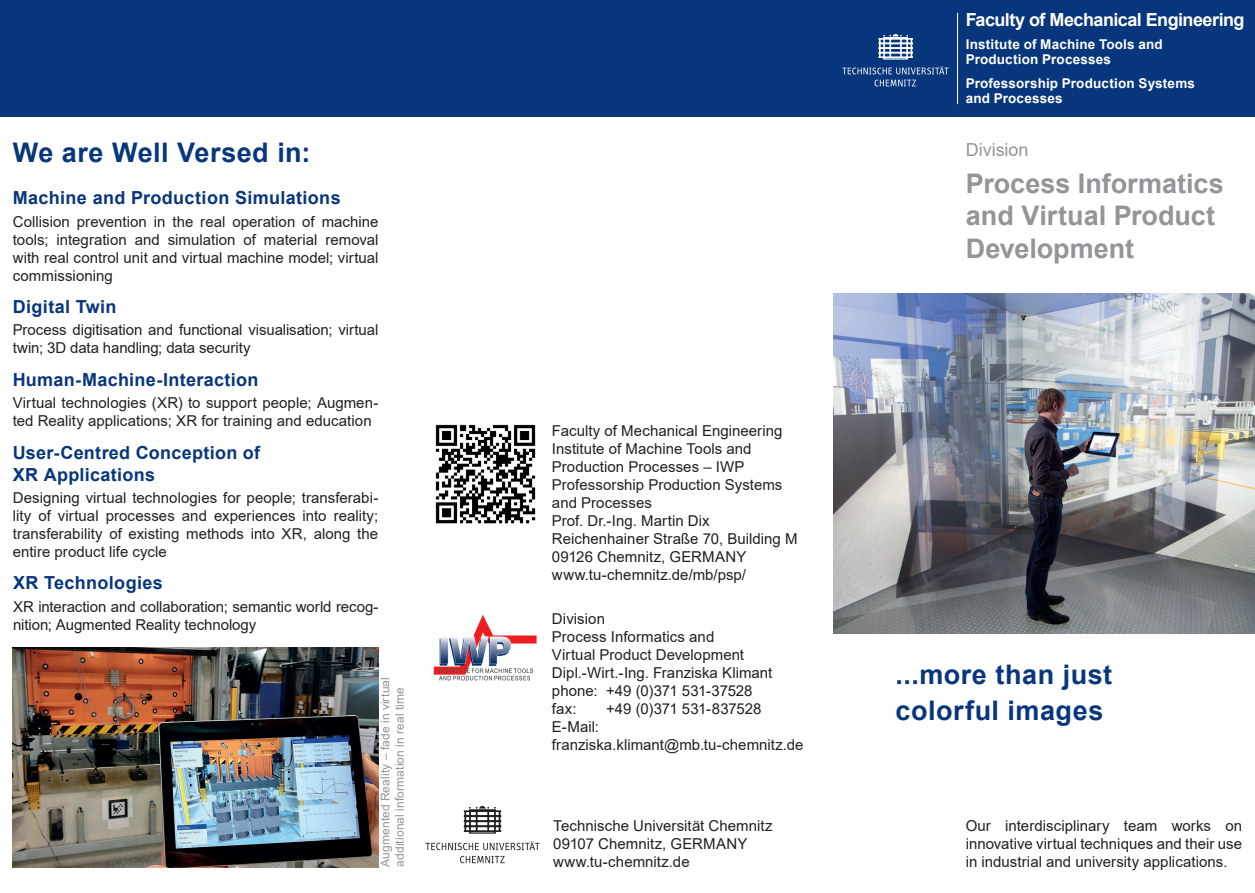
<style>
.page{position:relative;width:1255px;height:893px;background:#fff}
.page>*{position:absolute;margin:0;border:0;box-sizing:border-box;transform-origin:0 0}
.t1{font:700 27px/36px "Arial";letter-spacing:.02em;color:#08367d}
.t2{font:700 27px/32.4px "Arial";color:#939598}
.t3{font:700 18px/21.6px "Arial";letter-spacing:.02em;color:#08367d}
.t4{font:700 18px "Arial";letter-spacing:-.03em;color:#fff}
.t5{font:18px "Arial";letter-spacing:-.005em;color:#939598}
.t6{font:15px/18px "Arial";color:#231f20}
.t7{font:700 13.5px/15px "Arial";letter-spacing:.015em;color:#fff}
.t8{font:12px/14.2px "Arial";letter-spacing:.01em;color:#939598}
</style>
<div class="page">
<img style="left:833px;top:293px;width:421px;height:341px">
<div style="left:0;top:0;width:1254px;height:117px;background:#08367d"></div>
<img style="left:13px;top:648px;width:365px;height:219px">
<img style="left:433px;top:614px;width:104px;height:67px">
<svg style="left:878px;top:34px;width:35px;height:26px"></svg>
<svg style="left:874px;top:80px;width:42px;height:6px"></svg>
<svg style="left:842px;top:66px;width:106px;height:8px"></svg>
<hr style="left:957px;top:13px;width:1px;height:91px;background:#fff">
<svg style="left:464px;top:806px;width:37px;height:28px"></svg>
<svg style="left:460px;top:856px;width:44px;height:7px"></svg>
<svg style="left:425px;top:841px;width:114px;height:9px"></svg>
<img style="left:435px;top:424px;width:101px;height:100px">
<h1 class="t1" style="left:13px;top:135px;width:299px">We are Well Versed in:</h1>
<p class="t3" style="left:13px;top:188px;width:329px">Machine and Production Simulations</p>
<p class="t6" style="left:13px;top:212px;width:367px;text-align:justify">Collision prevention in the real operation of machine tools; integration and simulation of material removal with real control unit and virtual machine model; virtual commissioning</p>
<p class="t3" style="left:13px;top:296px;width:105px">Digital Twin</p>
<p class="t6" style="left:13px;top:321px;width:367px">Process digitisation and functional visualisation; virtual twin; 3D data handling; data security</p>
<p class="t3" style="left:13px;top:369px;width:247px">Human-Machine-Interaction</p>
<p class="t6" style="left:13px;top:394px;width:367px">Virtual technologies (XR) to support people; Augmen&shy;ted Reality applications; XR for training and education</p>
<p class="t3" style="left:13px;top:442px;width:249px">User-Centred Conception of<br>XR Applications</p>
<p class="t6" style="left:13px;top:489px;width:367px;text-align:justify">Designing virtual technologies for people; transferabi&shy;lity of virtual processes and experiences into reality; transferability of existing methods into XR, along the entire product life cycle</p>
<p class="t3" style="left:13px;top:572px;width:151px">XR Technologies</p>
<p class="t6" style="left:13px;top:597px;width:367px">XR interaction and collaboration; semantic world recog&shy;nition; Augmented Reality technology</p>
<p class="t8" style="left:378px;top:867px;width:191px;rotate:-90deg">Augmented Reality – fade in virtual additional information in real time</p>
<p class="t6" style="left:552px;top:422px;width:247px">Faculty of Mechanical Engineering<br>Institute of Machine Tools and<br>Production Processes – IWP<br>Professorship Production Systems and Processes<br>Prof. Dr.-Ing. Martin Dix<br>Reichenhainer Straße 70, Building M<br>09126 Chemnitz, GERMANY www.tu-chemnitz.de/mb/psp/</p>
<p class="t6" style="left:552px;top:609px;width:222px">Division<br>Process Informatics and<br>Virtual Product Development<br>Dipl.-Wirt.-Ing. Franziska Klimant phone: +49 (0)371 531-37528 fax:</p>
<p class="t6" style="left:606px;top:699px;width:157px">+49 (0)371 531-837528</p>
<p class="t6" style="left:552px;top:717px;width:253px">E-Mail: franziska.klimant@mb.tu-chemnitz.de</p>
<p class="t6" style="left:553px;top:817px;width:221px">Technische Universität Chemnitz<br>09107 Chemnitz, GERMANY www.tu-chemnitz.de</p>
<p class="t4" style="left:965px;top:7px;width:280px">Faculty of Mechanical Engineering</p>
<p class="t7" style="left:965px;top:37px;width:199px">Institute of Machine Tools and<br>Production Processes</p>
<p class="t7" style="left:965px;top:76px;width:231px">Professorship Production Systems and Processes</p>
<p class="t5" style="left:965px;top:137px;width:64px">Division</p>
<h1 class="t2" style="left:965px;top:167px;width:259px">Process Informatics and Virtual Product<br>Development</h1>
<h1 class="t1" style="left:895px;top:657px;width:218px">...more than just colorful images</h1>
<p class="t6" style="left:965px;top:816px;width:278px;text-align:justify">Our interdisciplinary team works on innovative virtual techniques and their use in industrial and university applications.</p>
</div>
